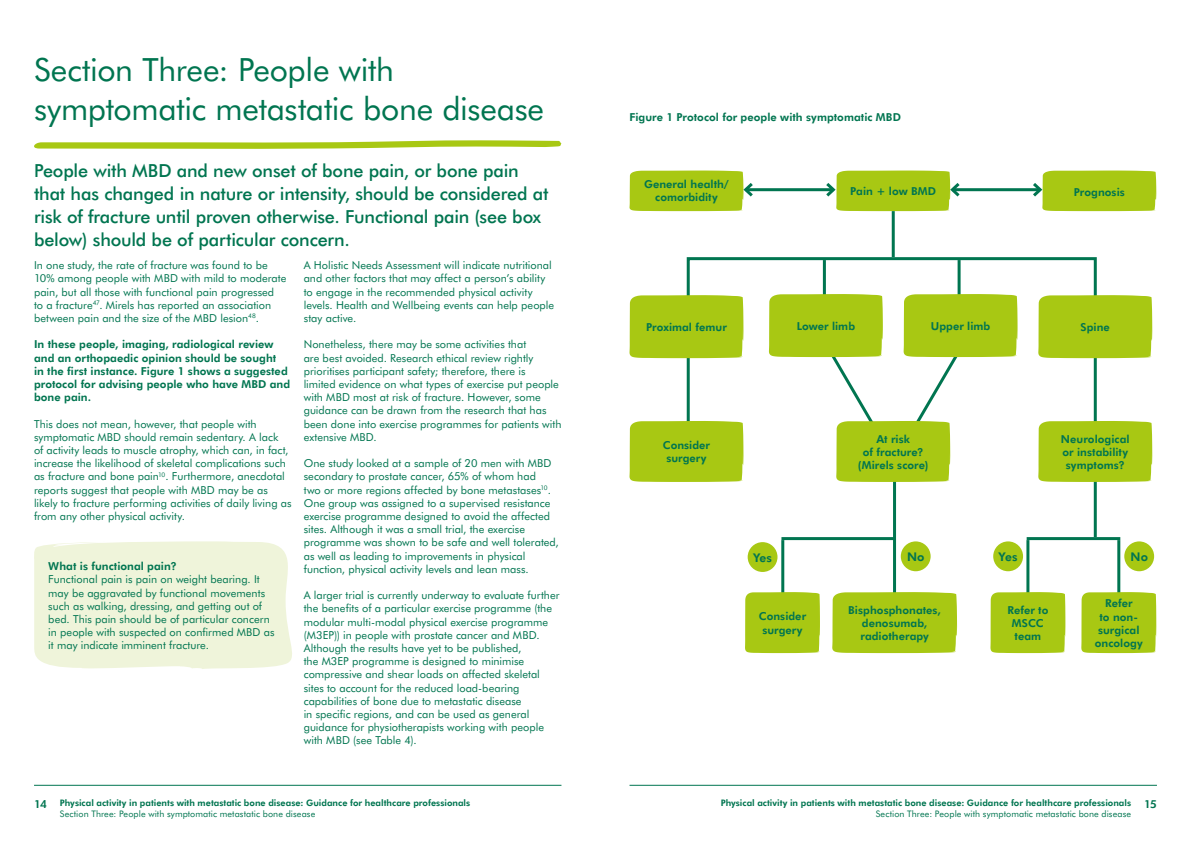
<style>
.page{position:relative;width:1191px;height:842px;background:#fff}
.page>*{position:absolute;margin:0;border:0;box-sizing:border-box;transform-origin:0 0}
.t1{font:32px/38.4px "Futura BT";letter-spacing:-.01em;color:#007550}
.t2{font:500 18px/23px "Futura BT";letter-spacing:-.01em;color:#007550}
.t3{font:800 12px "Futura BT";color:#007550}
.t4{font:11px/13.2px "Futura BT";color:#007550}
.t5{font:800 11px/13.2px "Futura BT";letter-spacing:.005em;color:#007550;text-align:center}
.t6{font:800 9px "Futura BT";color:#007550}
.t7{font:9px "Futura BT";letter-spacing:.01em;color:#007550}
</style>
<div class="page">
<hr style="left:34px;top:785px;width:527px;height:1px;background:#007550">
<hr style="left:629px;top:785px;width:528px;height:1px;background:#007550">
<svg style="left:685px;top:256px;width:413px;height:284px"></svg>
<hr style="left:1117px;top:540px;width:3px;height:91px;background:#007550">
<hr style="left:1026px;top:540px;width:3px;height:91px;background:#007550">
<hr style="left:1026px;top:537px;width:94px;height:3px;background:#007550">
<hr style="left:781px;top:540px;width:3px;height:91px;background:#007550">
<hr style="left:893px;top:469px;width:3px;height:162px;background:#007550">
<hr style="left:781px;top:537px;width:113px;height:3px;background:#007550">
<svg style="left:34px;top:140px;width:527px;height:9px"></svg>
<hr style="left:745px;top:188px;width:88px;height:3px;background:#007550">
<svg style="left:629px;top:171px;width:127px;height:40px;background:#aecc2b"></svg>
<hr style="left:952px;top:188px;width:88px;height:3px;background:#007550">
<svg style="left:823px;top:171px;width:139px;height:40px"></svg>
<svg style="left:1029px;top:171px;width:127px;height:40px;background:#aecc2b"></svg>
<hr style="left:891px;top:211px;width:3px;height:46px;background:#007550">
<hr style="left:823px;top:260px;width:3px;height:53px;background:#007550">
<hr style="left:957px;top:260px;width:3px;height:53px;background:#007550">
<div style="left:629px;top:295px;width:114px;height:63px;background:#a8c813"></div>
<div style="left:1081px;top:592px;width:75px;height:61px;background:#a8c813"></div>
<div style="left:832px;top:592px;width:125px;height:61px;background:#a8c813"></div>
<div style="left:990px;top:592px;width:75px;height:61px;background:#a8c813"></div>
<div style="left:745px;top:592px;width:75px;height:61px;background:#a8c813"></div>
<div style="left:629px;top:421px;width:114px;height:61px;background:#a8c813"></div>
<div style="left:1038px;top:421px;width:114px;height:61px;background:#a8c813"></div>
<svg style="left:769px;top:294px;width:248px;height:188px"></svg>
<div style="left:1038px;top:295px;width:114px;height:63px;background:#a8c813"></div>
<div style="left:747px;top:542px;width:30px;height:30px;background:#a8c813;border-radius:50%"></div>
<div style="left:993px;top:541px;width:30px;height:30px;background:#a8c813;border-radius:50%"></div>
<div style="left:900px;top:541px;width:30px;height:30px;background:#a8c813;border-radius:50%"></div>
<div style="left:1124px;top:541px;width:30px;height:30px;background:#a8c813;border-radius:50%"></div>
<div style="left:34px;top:541px;width:258px;height:128px;background:#eff4da"></div>
<h1 class="t1" style="left:34px;top:50px;width:511px">Section Three: People with symptomatic metastatic bone disease</h1>
<h2 class="t2" style="left:34px;top:159px;width:516px">People with MBD and new onset of bone pain, or bone pain that has changed in nature or intensity, should be considered at risk of fracture until proven otherwise. Functional pain (see box below) should be of particular concern.</h2>
<p class="t4" style="left:34px;top:259px;width:254px">In one study, the rate of fracture was found to be 10% among people with MBD with mild to moderate pain, but all those with functional pain progressed<br>to a fracture<sup>47</sup>. Mirels has reported an association between pain and the size of the MBD lesion<sup>48</sup>.</p>
<p class="t5" style="left:34px;top:338px;width:258px;text-align:left">In these people, imaging, radiological review and an orthopaedic opinion should be sought<br>in the first instance. Figure 1 shows a suggested protocol for advising people who have MBD and bone pain.</p>
<p class="t4" style="left:34px;top:417px;width:259px">This does not mean, however, that people with symptomatic MBD should remain sedentary. A lack<br>of activity leads to muscle atrophy, which can, in fact, increase the likelihood of skeletal complications such as fracture and bone pain<sup>10</sup>. Furthermore, anecdotal reports suggest that people with MBD may be as likely to fracture performing activities of daily living as from any other physical activity.</p>
<p class="t5" style="left:48px;top:559px;width:130px">What is functional pain?</p>
<p class="t4" style="left:48px;top:573px;width:228px">Functional pain is pain on weight bearing. It may be aggravated by functional movements such as walking, dressing, and getting out of bed. This pain should be of particular concern in people with suspected on confirmed MBD as it may indicate imminent fracture.</p>
<p class="t4" style="left:304px;top:259px;width:252px">A Holistic Needs Assessment will indicate nutritional and other factors that may affect a person’s ability to engage in the recommended physical activity levels. Health and Wellbeing events can help people stay active.</p>
<p class="t4" style="left:304px;top:338px;width:259px">Nonetheless, there may be some activities that<br>are best avoided. Research ethical review rightly prioritises participant safety; therefore, there is<br>limited evidence on what types of exercise put people with MBD most at risk of fracture. However, some guidance can be drawn from the research that has been done into exercise programmes for patients with extensive MBD.</p>
<p class="t4" style="left:304px;top:457px;width:257px">One study looked at a sample of 20 men with MBD secondary to prostate cancer, 65% of whom had<br>two or more regions affected by bone metastases<sup>10</sup>.<br>One group was assigned to a supervised resistance exercise programme designed to avoid the affected sites. Although it was a small trial, the exercise programme was shown to be safe and well tolerated, as well as leading to improvements in physical function, physical activity levels and lean mass.</p>
<p class="t4" style="left:304px;top:589px;width:257px">A larger trial is currently underway to evaluate further the benefits of a particular exercise programme (the modular multi-modal physical exercise programme (M3EP)) in people with prostate cancer and MBD.<br>Although the results have yet to be published,<br>the M3EP programme is designed to minimise compressive and shear loads on affected skeletal sites to account for the reduced load-bearing capabilities of bone due to metastatic disease<br>in specific regions, and can be used as general guidance for physiotherapists working with people with MBD (see Table 4).</p>
<p class="t5" style="left:629px;top:110px;width:273px">Figure 1 Protocol for people with symptomatic MBD</p>
<p class="t5" style="left:644px;top:177px;width:86px">General health/ comorbidity</p>
<p class="t5" style="left:1073px;top:186px;width:53px">Prognosis</p>
<p class="t5" style="left:850px;top:185px;width:87px">Pain + low BMD</p>
<p class="t5" style="left:646px;top:320px;width:82px">Proximal femur</p>
<p class="t5" style="left:796px;top:319px;width:60px">Lower limb</p>
<p class="t5" style="left:930px;top:319px;width:61px">Upper limb</p>
<p class="t5" style="left:1080px;top:320px;width:31px">Spine</p>
<p class="t5" style="left:858px;top:432px;width:72px">At risk<br>of fracture? (Mirels score)</p>
<p class="t5" style="left:663px;top:439px;width:49px">Consider surgery</p>
<p class="t5" style="left:1061px;top:432px;width:70px;text-align:left">Neurological or instability symptoms?</p>
<p class="t3" style="left:753px;top:550px;width:20px">Yes</p>
<p class="t3" style="left:907px;top:549px;width:19px">No</p>
<p class="t3" style="left:998px;top:549px;width:20px">Yes</p>
<p class="t3" style="left:1130px;top:549px;width:19px">No</p>
<p class="t5" style="left:759px;top:610px;width:49px">Consider surgery</p>
<p class="t5" style="left:848px;top:603px;width:94px">Bisphosphonates, denosumab, radiotherapy</p>
<p class="t5" style="left:1007px;top:603px;width:42px">Refer to<br>MSCC team</p>
<p class="t5" style="left:1094px;top:597px;width:49px">Refer<br>to non&shy;surgical oncology</p>
<p class="t6" style="left:60px;top:797px;width:412px">Physical activity in patients with metastatic bone disease: Guidance for healthcare professionals</p>
<p class="t7" style="left:60px;top:808px;width:257px">Section Three: People with symptomatic metastatic bone disease</p>
<p class="t6" style="left:720px;top:797px;width:412px">Physical activity in patients with metastatic bone disease: Guidance for healthcare professionals</p>
<p class="t7" style="left:875px;top:808px;width:257px">Section Three: People with symptomatic metastatic bone disease</p>
<p class="t5" style="left:34px;top:797px;width:14px">14</p>
<p class="t5" style="left:1144px;top:797px;width:14px">15</p>
</div>
